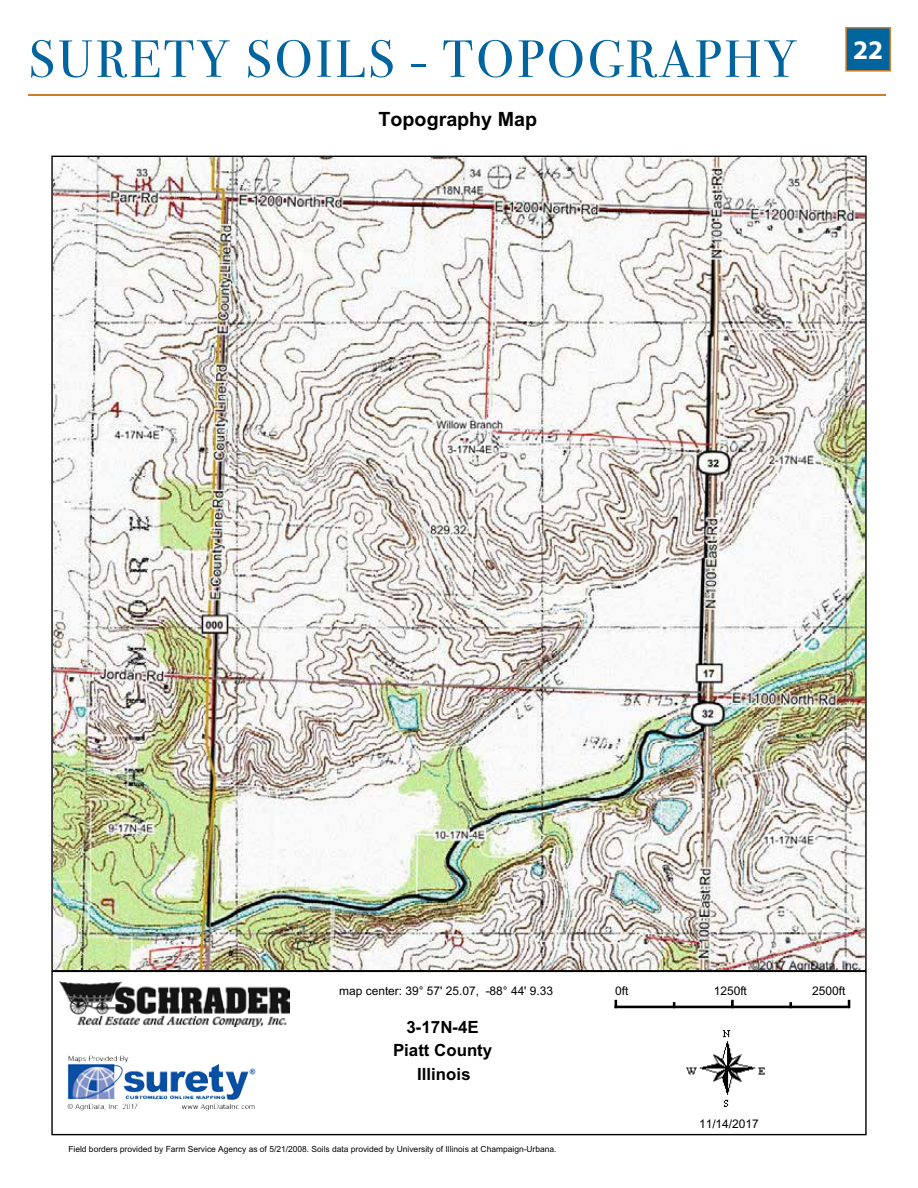
<style>
.page{position:relative;width:918px;height:1188px;background:#fff}
.page>*{position:absolute;margin:0;border:0;box-sizing:border-box;transform-origin:0 0}
.t1{font:52.5px "Bodoni Svty Two OSITCTT";letter-spacing:.06em;color:#00649f}
.t2{font:700 27px "Myriad Pro";color:#fff}
.t3{font:700 19.65px "Arial";color:#000}
.t4{font:700 16.8px/23.2px "Arial";color:#000;text-align:center}
.t5{font:12px "Arial";color:#000}
.t6{font:8.4px "Arial";color:#000}
</style>
<div class="page">
<div style="left:845px;top:27px;width:46px;height:45px;background:#00649f;border:2px solid #cc7e2b"></div>
<hr style="left:28px;top:94px;width:858px;height:2px;background:#cc7e2b">
<div style="left:51px;top:971px;width:816px;height:164px;border:1px solid #000"></div>
<svg style="left:615px;top:1000px;width:2px;height:6px"></svg>
<svg style="left:731px;top:1000px;width:3px;height:6px"></svg>
<svg style="left:789px;top:1002px;width:3px;height:4px"></svg>
<svg style="left:848px;top:1000px;width:2px;height:8px"></svg>
<div style="left:615px;top:1006px;width:234px;height:2px;border:1px solid #000"></div>
<img style="left:67px;top:1055px;width:189px;height:55px">
<img style="left:686px;top:1030px;width:79px;height:77px">
<img style="left:53px;top:157px;width:812px;height:812px">
<img style="left:59px;top:982px;width:231px;height:44px">
<h1 class="t1" style="left:28px;top:28px;width:770px">SURETY SOILS - TOPOGRAPHY</h1>
<h3 class="t3" style="left:379px;top:108px;width:160px">Topography Map</h3>
<h2 class="t2" style="left:853px;top:33px;width:31px">22</h2>
<h3 class="t5" style="left:339px;top:984px;width:215px">map center: 39° 57' 25.07, -88° 44' 9.33</h3>
<h3 class="t4" style="left:407px;top:1016px;width:74px">3-17N-4E</h3>
<h3 class="t4" style="left:393px;top:1039px;width:101px">Piatt County<br>Illinois</h3>
<p class="t6" style="left:68px;top:1144px;width:490px">Field borders provided by Farm Service Agency as of 5/21/2008. Soils data provided by University of Illinois at Champaign-Urbana.</p>
<h3 class="t5" style="left:615px;top:984px;width:15px">0ft</h3>
<h3 class="t5" style="left:714px;top:984px;width:35px">1250ft</h3>
<h3 class="t5" style="left:812px;top:984px;width:35px">2500ft</h3>
<h3 class="t5" style="left:699px;top:1117px;width:61px">11/14/2017</h3>
</div>
